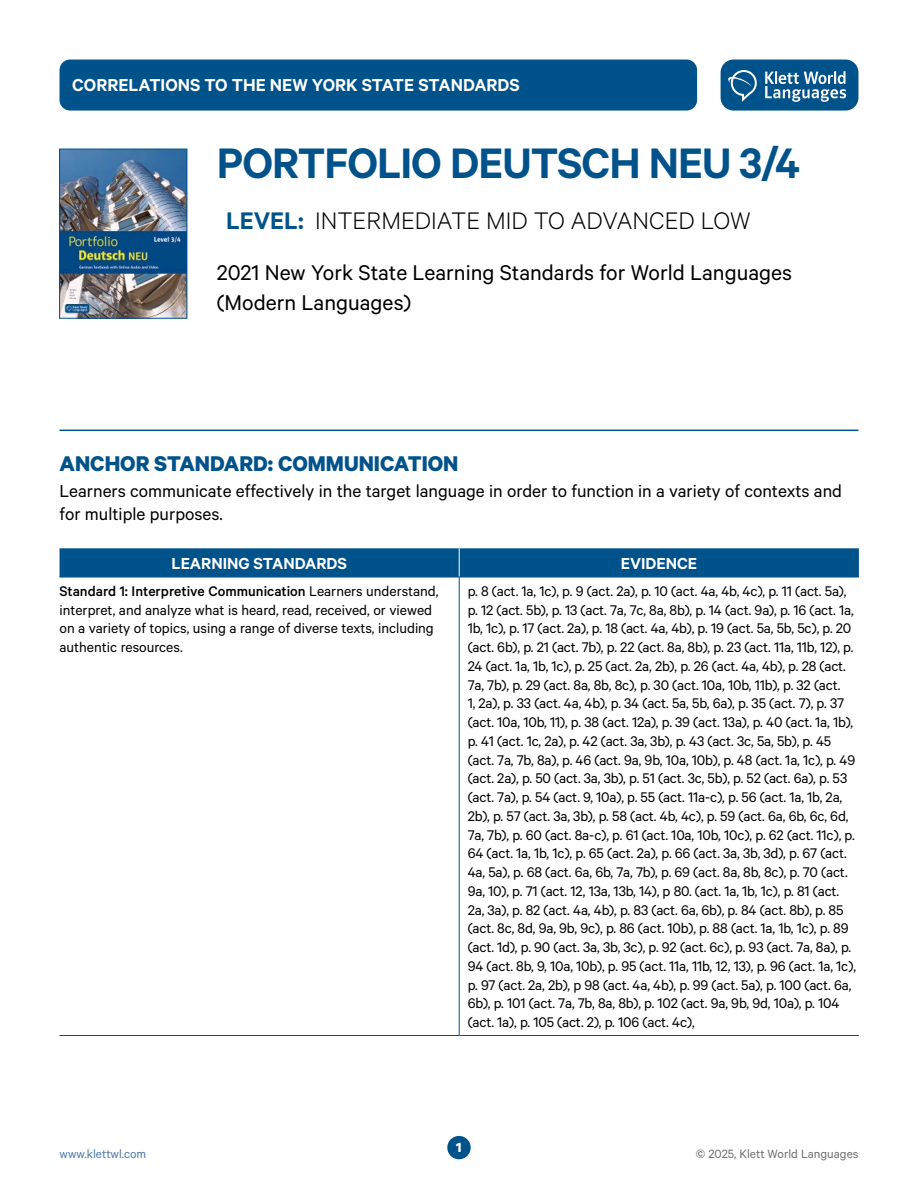
<style>
.page{position:relative;width:918px;height:1188px;background:#fff}
.page>*{position:absolute;margin:0;border:0;box-sizing:border-box;transform-origin:0 0}
.t1{font:600 48px "Calibre";letter-spacing:-.02em;color:#00528a}
.t2{font:300 27px "Calibre";color:#000}
.t3{font:24px "Calibre";color:#000}
._000_ladillo{font:700 24px "Calibre";color:#00528a}
._000_texto_seguido{font:19.5px/22.5px "Calibre";color:#000}
.t4{font:600 19.5px "Calibre";color:#fff}
._000_tablas_cabecera_rango1{font:600 18px "Calibre";color:#fff}
._000_tablas_texto_1_5_medium{font:15.75px/18.8px "Calibre";letter-spacing:-.01em;color:#000}
._000_tablas_texto{font:15.75px/18.8px "Calibre";color:#000;text-align:justify}
._000_tablas_texto-2{font:500 15.75px "Calibre";color:#000}
.t5{font:700 15px "Calibre";color:#fff}
.t6{font:13.5px "Calibre";color:#706f6f}
.t7{font:13.5px "Calibre";color:#517bab}
.s1{font-weight:600;color:#00528a}
.s2{font-weight:400}
</style>
<div class="page">
<div style="left:447px;top:1136px;width:24px;height:23px;background:#00528a;border-radius:50%"></div>
<div style="left:721px;top:60px;width:137px;height:51px;background:#00528a;border-radius:13px"></div>
<svg style="left:765px;top:71px;width:81px;height:31px"></svg>
<svg style="left:728px;top:70px;width:29px;height:32px"></svg>
<div style="left:60px;top:60px;width:637px;height:51px;background:#00528a;border-radius:11px"></div>
<div style="left:60px;top:548px;width:799px;height:29px;background:#00528a"></div>
<hr style="left:459px;top:577px;width:400px;height:1px;background:#00528a">
<hr style="left:459px;top:1035px;width:400px;height:1px;background:#00528a">
<hr style="left:60px;top:577px;width:399px;height:1px;background:#00528a">
<hr style="left:459px;top:577px;width:1px;height:458px;background:#00528a">
<hr style="left:60px;top:1035px;width:399px;height:1px;background:#00528a">
<img style="left:61px;top:151px;width:124px;height:165px">
<div style="left:59px;top:149px;width:128px;height:169px;border:1px solid #00528a"></div>
<hr style="left:60px;top:430px;width:798px;height:1px;background:#00528a">
<p class="t4" style="left:72px;top:74px;width:449px">CORRELATIONS TO THE NEW YORK STATE STANDARDS</p>
<p class="t1" style="left:217px;top:135px;width:585px">PORTFOLIO DEUTSCH NEU 3/4</p>
<p class="t2" style="left:226px;top:205px;width:526px"><span class="s1">LEVEL:</span> INTERMEDIATE MID TO ADVANCED LOW</p>
<p class="t3" style="left:217px;top:259px;width:577px">2021 New York State Learning Standards for World Languages</p>
<p class="t3" style="left:217px;top:289px;width:196px">(Modern Languages)</p>
<p class="_000_ladillo" style="left:60px;top:448px;width:400px">ANCHOR STANDARD: COMMUNICATION</p>
<p class="_000_texto_seguido" style="left:60px;top:479px;width:784px">Learners communicate effectively in the target language in order to function in a variety of contexts and for multiple purposes.</p>
<p class="_000_tablas_cabecera_rango1" style="left:172px;top:552px;width:177px">LEARNING STANDARDS</p>
<p class="_000_tablas_cabecera_rango1" style="left:621px;top:552px;width:78px">EVIDENCE</p>
<p class="_000_tablas_texto-2" style="left:60px;top:582px;width:381px">Standard 1: Interpretive Communication <span class="s2">Learners understand,</span></p>
<p class="_000_tablas_texto" style="left:60px;top:600px;width:376px">interpret, and analyze what is heard, read, received, or viewed on a variety of topics, using a range of diverse texts, including authentic resources.</p>
<p class="_000_tablas_texto_1_5_medium" style="left:468px;top:581px;width:390px">p. 8 (act. 1a, 1c), p. 9 (act. 2a), p. 10 (act. 4a, 4b, 4c), p. 11 (act. 5a), p. 12 (act. 5b), p. 13 (act. 7a, 7c, 8a, 8b), p. 14 (act. 9a), p. 16 (act. 1a, 1b, 1c), p. 17 (act. 2a), p. 18 (act. 4a, 4b), p. 19 (act. 5a, 5b, 5c), p. 20 (act. 6b), p. 21 (act. 7b), p. 22 (act. 8a, 8b), p. 23 (act. 11a, 11b, 12), p.<br>24 (act. 1a, 1b, 1c), p. 25 (act. 2a, 2b), p. 26 (act. 4a, 4b), p. 28 (act.<br>7a, 7b), p. 29 (act. 8a, 8b, 8c), p. 30 (act. 10a, 10b, 11b), p. 32 (act.<br>1, 2a), p. 33 (act. 4a, 4b), p. 34 (act. 5a, 5b, 6a), p. 35 (act. 7), p. 37 (act. 10a, 10b, 11), p. 38 (act. 12a), p. 39 (act. 13a), p. 40 (act. 1a, 1b), p. 41 (act. 1c, 2a), p. 42 (act. 3a, 3b), p. 43 (act. 3c, 5a, 5b), p. 45 (act. 7a, 7b, 8a), p. 46 (act. 9a, 9b, 10a, 10b), p. 48 (act. 1a, 1c), p. 49 (act. 2a), p. 50 (act. 3a, 3b), p. 51 (act. 3c, 5b), p. 52 (act. 6a), p. 53 (act. 7a), p. 54 (act. 9, 10a), p. 55 (act. 11a-c), p. 56 (act. 1a, 1b, 2a, 2b), p. 57 (act. 3a, 3b), p. 58 (act. 4b, 4c), p. 59 (act. 6a, 6b, 6c, 6d, 7a, 7b), p. 60 (act. 8a-c), p. 61 (act. 10a, 10b, 10c), p. 62 (act. 11c), p.<br>64 (act. 1a, 1b, 1c), p. 65 (act. 2a), p. 66 (act. 3a, 3b, 3d), p. 67 (act.<br>4a, 5a), p. 68 (act. 6a, 6b, 7a, 7b), p. 69 (act. 8a, 8b, 8c), p. 70 (act.<br>9a, 10), p. 71 (act. 12, 13a, 13b, 14), p 80. (act. 1a, 1b, 1c), p. 81 (act.<br>2a, 3a), p. 82 (act. 4a, 4b), p. 83 (act. 6a, 6b), p. 84 (act. 8b), p. 85 (act. 8c, 8d, 9a, 9b, 9c), p. 86 (act. 10b), p. 88 (act. 1a, 1b, 1c), p. 89 (act. 1d), p. 90 (act. 3a, 3b, 3c), p. 92 (act. 6c), p. 93 (act. 7a, 8a), p.<br>94 (act. 8b, 9, 10a, 10b), p. 95 (act. 11a, 11b, 12, 13), p. 96 (act. 1a, 1c), p. 97 (act. 2a, 2b), p 98 (act. 4a, 4b), p. 99 (act. 5a), p. 100 (act. 6a, 6b), p. 101 (act. 7a, 7b, 8a, 8b), p. 102 (act. 9a, 9b, 9d, 10a), p. 104 (act. 1a), p. 105 (act. 2), p. 106 (act. 4c),</p>
<p class="t5" style="left:456px;top:1138px;width:7px">1</p>
<p class="t7" style="left:60px;top:1146px;width:88px">www.klettwl.com</p>
<p class="t6" style="left:696px;top:1146px;width:164px">© 2025, Klett World Languages</p>
</div>
